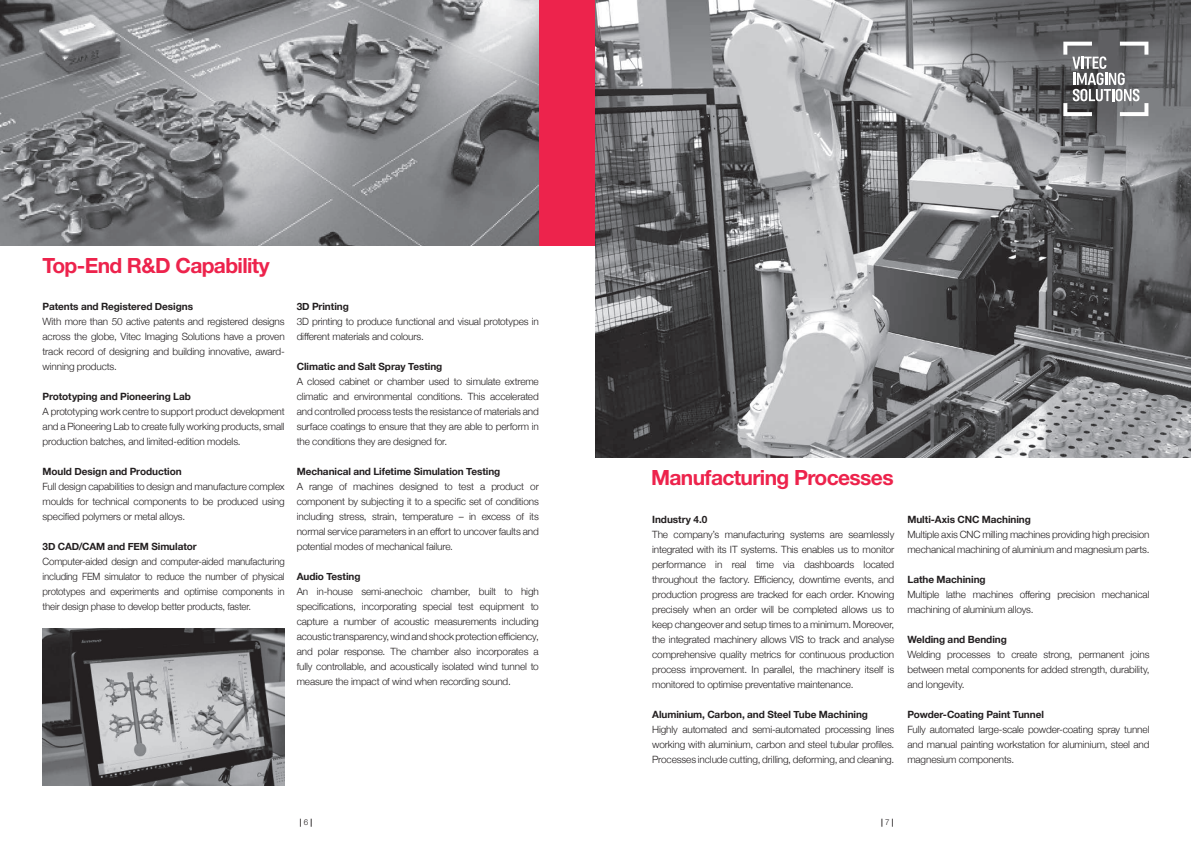
<style>
.page{position:relative;width:1191px;height:842px;background:#fff}
.page>*{position:absolute;margin:0;border:0;box-sizing:border-box;transform-origin:0 0}
.t1{font:700 21px "Helvetica Neue LT Std";letter-spacing:-.03em;color:#ed234c}
.t2{font:300 10px/15px "Helvetica Neue";letter-spacing:-.015em;color:#231f20;text-align:justify}
.t3{font:700 10px "Helvetica Neue";letter-spacing:-.005em;color:#231f20}
.t4{font:300 10px/15px "Helvetica Neue";letter-spacing:-.015em;color:#231f20;text-align:justify;scale:.96 1}
.t5{font:700 8px "Helvetica Neue LT Std";color:#231f20}
.s1{font-weight:300}
</style>
<div class="page">
<div style="left:0;top:0;width:624px;height:246px;background:#ed234c"></div>
<img style="left:0;top:0;width:539px;height:246px">
<img style="left:595px;top:0;width:596px;height:458px">
<img style="left:43px;top:628px;width:242px;height:157px">
<svg style="left:1063px;top:42px;width:85px;height:74px"></svg>
<h1 class="t1" style="left:43px;top:252px;width:229px">Top-End R&amp;D Capability</h1>
<p class="t3" style="left:43px;top:299px;width:152px">Patents and Registered Designs</p>
<p class="t2" style="left:43px;top:314px;width:244px">With more than 50 active patents and registered designs across the globe, Vitec Imaging Solutions have a proven track record of designing and building innovative, award&shy;winning products.</p>
<p class="t3" style="left:43px;top:389px;width:150px">Prototyping and Pioneering Lab</p>
<p class="t2" style="left:43px;top:404px;width:244px">A prototyping work centre to support product development and a Pioneering Lab to create fully working products, small production batches, and limited-edition models.</p>
<p class="t3" style="left:43px;top:464px;width:141px">Mould Design and Production</p>
<p class="t2" style="left:43px;top:479px;width:244px">Full design capabilities to design and manufacture complex moulds for technical components to be produced using specified polymers or metal alloys.</p>
<p class="t3" style="left:43px;top:539px;width:156px">3D CAD/CAM and FEM Simulator</p>
<p class="t4" style="left:43px;top:554px;width:254px">Computer-aided design and computer-aided manufacturing including FEM simulator to reduce the number of physical prototypes and experiments and optimise components in their design phase to develop better products, faster.</p>
<p class="t3" style="left:297px;top:299px;width:54px">3D Printing</p>
<p class="t2" style="left:297px;top:314px;width:244px">3D printing to produce functional and visual prototypes in different materials and colours.</p>
<p class="t3" style="left:297px;top:359px;width:147px">Climatic and Salt Spray Testing</p>
<p class="t2" style="left:297px;top:374px;width:244px">A closed cabinet or chamber used to simulate extreme climatic and environmental conditions. This accelerated and controlled process tests the resistance of materials and surface coatings to ensure that they are able to perform in the conditions they are designed for.</p>
<p class="t3" style="left:297px;top:464px;width:205px">Mechanical and Lifetime Simulation Testing</p>
<p class="t2" style="left:297px;top:479px;width:244px">A range of machines designed to test a product or component by subjecting it to a specific set of conditions including stress, strain, temperature – in excess of its normal service parameters in an effort to uncover faults and potential modes of mechanical failure.</p>
<p class="t3" style="left:297px;top:569px;width:65px">Audio Testing</p>
<p class="t2" style="left:297px;top:584px;width:244px">An in-house semi-anechoic chamber, built to high specifications, incorporating special test equipment to capture a number of acoustic measurements including acoustic transparency, wind and shock protection efficiency, and polar response. The chamber also incorporates a fully controllable, and acoustically isolated wind tunnel to measure the impact of wind when recording sound.</p>
<h1 class="t1" style="left:651px;top:465px;width:244px">Manufacturing Processes</h1>
<p class="t3" style="left:652px;top:511px;width:57px">Industry 4.0</p>
<p class="t2" style="left:652px;top:526px;width:244px">The company’s manufacturing systems are seamlessly integrated with its IT systems. This enables us to monitor performance in real time via dashboards located throughout the factory. Efficiency, downtime events, and production progress are tracked for each order. Knowing precisely when an order will be completed allows us to keep changeover and setup times to a minimum. Moreover, the integrated machinery allows VIS to track and analyse comprehensive quality metrics for continuous production process improvement. In parallel, the machinery itself is monitored to optimise preventative maintenance.</p>
<p class="t3" style="left:652px;top:706px;width:217px">Aluminium, Carbon, and Steel Tube Machining</p>
<p class="t2" style="left:652px;top:721px;width:244px">Highly automated and semi-automated processing lines working with aluminium, carbon and steel tubular profiles.<br>Processes include cutting, drilling, deforming, and cleaning.</p>
<p class="t3" style="left:907px;top:511px;width:125px">Multi-Axis CNC Machining</p>
<p class="t2" style="left:907px;top:526px;width:244px">Multiple axis CNC milling machines providing high precision mechanical machining of aluminium and magnesium parts.</p>
<p class="t3" style="left:907px;top:571px;width:80px">Lathe Machining</p>
<p class="t2" style="left:907px;top:586px;width:244px">Multiple lathe machines offering precision mechanical machining of aluminium alloys.</p>
<p class="t3" style="left:907px;top:631px;width:101px">Welding and Bending</p>
<p class="t2" style="left:907px;top:646px;width:244px">Welding processes to create strong, permanent joins between metal components for added strength, durability, and longevity.</p>
<p class="t3" style="left:907px;top:706px;width:138px">Powder-Coating Paint Tunnel</p>
<p class="t2" style="left:907px;top:721px;width:244px">Fully automated large-scale powder-coating spray tunnel and manual painting workstation for aluminium, steel and magnesium components.</p>
<p class="t5" style="left:300px;top:817px;width:14px">| <span class="s1">6</span> |</p>
<p class="t5" style="left:881px;top:817px;width:14px">| <span class="s1">7</span> |</p>
</div>
